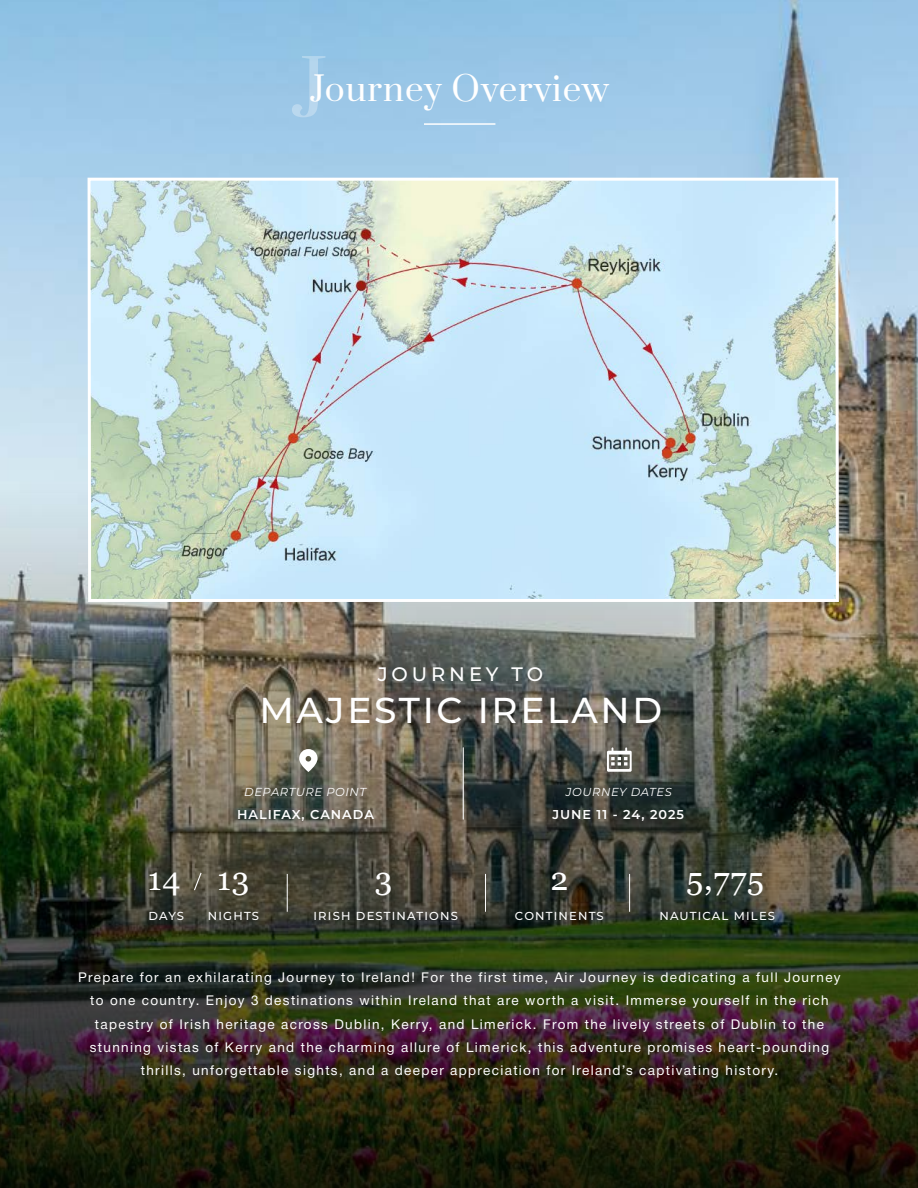
<style>
.page{position:relative;width:918px;height:1188px;background:#fff}
.page>*{position:absolute;margin:0;border:0;box-sizing:border-box;transform-origin:0 0}
.t1{font:74.7px "Prata";color:#fff;scale:1.08 1}
.t2{font:500 36px "Montserrat";letter-spacing:.075em;color:#fff}
.t3{font:33px "Prata";letter-spacing:.03em;color:#fff}
.t4{font:31.95px "Georgia";letter-spacing:.025em;color:#fff}
.t5{font:500 19.5px "Montserrat";letter-spacing:.2em;color:#fff}
.t6{font:13.5px/23.1px "Helvetica Neue";letter-spacing:.1em;color:#fff;text-align:center}
.t7{font:600 12.9px "Montserrat";letter-spacing:.075em;color:#fff}
.t8{font:500 11.55px "Montserrat";letter-spacing:.1em;color:#fff}
.t9{font:italic 11.55px "Montserrat";letter-spacing:.05em;color:#fff}
</style>
<div class="page">
<img style="left:0;top:0;width:918px;height:484px">
<img style="left:0;top:484px;width:918px;height:704px">
<hr style="left:424px;top:123px;width:71px;height:2px;background:#fff">
<hr style="left:463px;top:747px;width:1px;height:72px;background:#fff">
<svg style="left:299px;top:749px;width:19px;height:23px"></svg>
<svg style="left:607px;top:747px;width:25px;height:25px"></svg>
<hr style="left:287px;top:874px;width:1px;height:38px;background:#fff">
<hr style="left:485px;top:874px;width:1px;height:38px;background:#fff">
<hr style="left:629px;top:874px;width:1px;height:38px;background:#fff">
<svg style="left:193px;top:871px;width:10px;height:21px"></svg>
<svg style="left:86px;top:176px;width:754px;height:427px;background:#c7dfe3"></svg>
<h1 class="t1" style="left:291px;top:26px;width:35px">J</h1>
<h3 class="t3" style="left:310px;top:61px;width:300px">Journey Overview</h3>
<h3 class="t5" style="left:378px;top:660px;width:167px">JOURNEY TO</h3>
<h2 class="t2" style="left:260px;top:686px;width:404px">MAJESTIC IRELAND</h2>
<h3 class="t4" style="left:148px;top:855px;width:34px">14</h3>
<p class="t8" style="left:149px;top:908px;width:37px">DAYS</p>
<p class="t9" style="left:244px;top:784px;width:123px">DEPARTURE POINT</p>
<p class="t7" style="left:237px;top:806px;width:138px">HALIFAX, CANADA</p>
<h3 class="t4" style="left:217px;top:856px;width:34px">13</h3>
<p class="t8" style="left:208px;top:908px;width:53px">NIGHTS</p>
<h3 class="t4" style="left:375px;top:855px;width:19px">3</h3>
<p class="t8" style="left:314px;top:908px;width:146px">IRISH DESTINATIONS</p>
<p class="t9" style="left:566px;top:784px;width:108px">JOURNEY DATES</p>
<p class="t7" style="left:552px;top:806px;width:133px">JUNE 11 - 24, 2025</p>
<h3 class="t4" style="left:551px;top:855px;width:19px">2</h3>
<p class="t8" style="left:515px;top:908px;width:90px">CONTINENTS</p>
<h3 class="t4" style="left:687px;top:856px;width:79px">5,775</h3>
<p class="t8" style="left:660px;top:908px;width:117px">NAUTICAL MILES</p>
<p class="t6" style="left:78px;top:967px;width:764px">Prepare for an exhilarating Journey to Ireland! For the first time, Air Journey is dedicating a full Journey to one country. Enjoy 3 destinations within Ireland that are worth a visit. Immerse yourself in the rich tapestry of Irish heritage across Dublin, Kerry, and Limerick. From the lively streets of Dublin to the stunning vistas of Kerry and the charming allure of Limerick, this adventure promises heart-pounding thrills, unforgettable sights, and a deeper appreciation for Ireland’s captivating history.</p>
</div>
